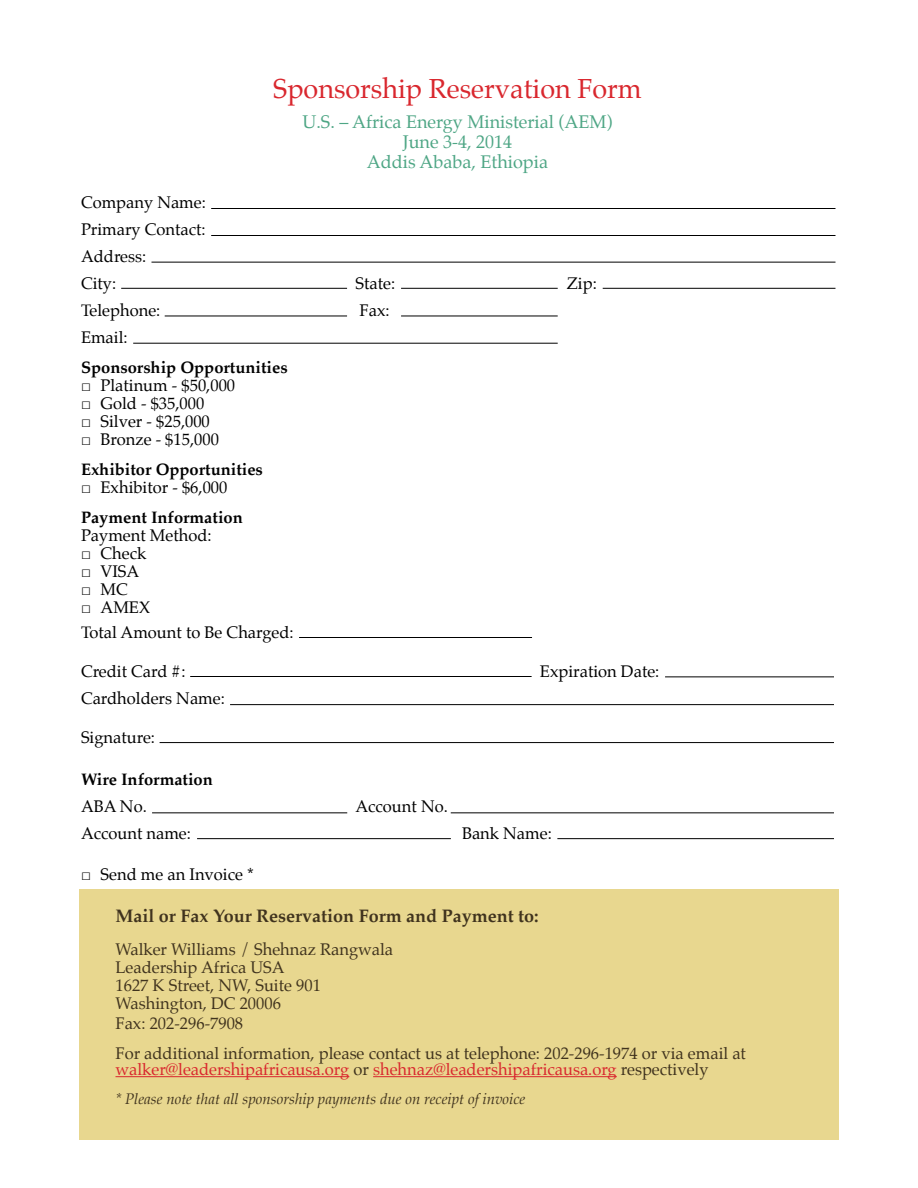
<style>
.page{position:relative;width:918px;height:1188px;background:#fff}
.page>*{position:absolute;margin:0;border:0;box-sizing:border-box;transform-origin:0 0}
.t1{font:27px "Palatino";color:#d9272e}
.t2{font:18px/20.1px "Palatino";color:#4ea685;text-align:center}
.t3{font:700 18px "Palatino";color:#40331e}
.t4{font:16.5px/27px "Palatino";color:#000}
.t5{font:16.5px/18px "Palatino";color:#40331e}
.t6{font:700 16.5px/30px "Palatino";color:#000}
.t7{font:16.5px "Palatino";color:#d9272e}
.t8{font:italic 15px "Palatino";color:#40331e}
.s1{font-family:"Times New Roman";font-weight:400}
.s2{font-weight:400}
.s3{font-family:"Times New Roman"}
.s4{color:#40331e}
</style>
<div class="page">
<div style="left:80px;top:889px;width:759px;height:250px;background:#e8d78f"></div>
<hr style="left:116px;top:1076px;width:233px;height:1px;background:#d9272e">
<hr style="left:373px;top:1076px;width:244px;height:1px;background:#d9272e">
<hr style="left:211px;top:208px;width:625px;height:1px;background:#000">
<hr style="left:211px;top:235px;width:625px;height:1px;background:#000">
<hr style="left:152px;top:262px;width:684px;height:1px;background:#000">
<hr style="left:121px;top:288px;width:226px;height:1px;background:#000">
<hr style="left:165px;top:316px;width:182px;height:1px;background:#000">
<hr style="left:401px;top:288px;width:157px;height:1px;background:#000">
<hr style="left:401px;top:316px;width:157px;height:1px;background:#000">
<hr style="left:603px;top:288px;width:232px;height:1px;background:#000">
<hr style="left:133px;top:343px;width:425px;height:1px;background:#000">
<hr style="left:299px;top:637px;width:233px;height:1px;background:#000">
<hr style="left:190px;top:676px;width:342px;height:1px;background:#000">
<hr style="left:665px;top:676px;width:169px;height:1px;background:#000">
<hr style="left:230px;top:704px;width:604px;height:1px;background:#000">
<hr style="left:160px;top:742px;width:674px;height:1px;background:#000">
<hr style="left:152px;top:812px;width:195px;height:1px;background:#000">
<hr style="left:197px;top:838px;width:254px;height:1px;background:#000">
<hr style="left:451px;top:812px;width:383px;height:1px;background:#000">
<hr style="left:557px;top:838px;width:277px;height:1px;background:#000">
<p class="t4" style="left:81px;top:189px;width:126px">Company Name:<br>Primary Contact:<br>Address:<br>City:</p>
<h1 class="t1" style="left:273px;top:66px;width:370px">Sponsorship Reservation Form</h1>
<p class="t2" style="left:302px;top:112px;width:312px">U.S. – Africa Energy Ministerial (AEM)<br>June 3-4, 2014<br>Addis Ababa, Ethiopia</p>
<p class="t4" style="left:355px;top:270px;width:41px">State:</p>
<p class="t4" style="left:567px;top:270px;width:31px">Zip:</p>
<p class="t4" style="left:81px;top:297px;width:81px">Telephone:</p>
<p class="t4" style="left:360px;top:297px;width:32px">Fax:</p>
<p class="t4" style="left:81px;top:324px;width:48px">Email:</p>
<p class="t6" style="left:81px;top:352px;width:208px">Sponsorship Opportunities</p>
<p class="t4" style="left:81px;top:372px;width:156px">□ Platinum - $50,000</p>
<p class="t4" style="left:81px;top:390px;width:125px">□ Gold - $35,000</p>
<p class="t4" style="left:81px;top:408px;width:130px">□ Silver - $25,000</p>
<p class="t4" style="left:81px;top:426px;width:139px">□ Bronze - $15,000</p>
<p class="t6" style="left:81px;top:454px;width:183px">Exhibitor Opportunities</p>
<p class="t6" style="left:81px;top:472px;width:163px"><span class="s1">□</span> <span class="s2">Exhibitor - $6,000<br></span>Payment Information</p>
<p class="t4" style="left:81px;top:522px;width:132px">Payment Method:</p>
<p class="t4" style="left:81px;top:540px;width:67px"><span class="s3">□</span> Check</p>
<p class="t4" style="left:81px;top:558px;width:60px"><span class="s3">□</span> VISA</p>
<p class="t4" style="left:81px;top:576px;width:48px"><span class="s3">□</span> MC</p>
<p class="t4" style="left:81px;top:594px;width:214px;line-height:25.5px"><span class="s3">□</span> AMEX<br>Total Amount to Be Charged:</p>
<p class="t4" style="left:81px;top:658px;width:106px">Credit Card #:</p>
<p class="t4" style="left:540px;top:658px;width:121px">Expiration Date:</p>
<p class="t4" style="left:81px;top:685px;width:145px">Cardholders Name:</p>
<p class="t4" style="left:81px;top:724px;width:76px">Signature:</p>
<p class="t6" style="left:81px;top:764px;width:133px">Wire Information</p>
<p class="t4" style="left:81px;top:793px;width:67px">ABA No.</p>
<p class="t4" style="left:355px;top:793px;width:94px">Account No.</p>
<p class="t4" style="left:81px;top:820px;width:112px">Account name:</p>
<p class="t4" style="left:462px;top:820px;width:91px">Bank Name:</p>
<p class="t4" style="left:81px;top:861px;width:174px"><span class="s3">□</span> Send me an Invoice *</p>
<p class="t3" style="left:116px;top:901px;width:425px">Mail or Fax Your Reservation Form and Payment to:</p>
<p class="t5" style="left:116px;top:940px;width:279px">Walker Williams / Shehnaz Rangwala<br>Leadership Africa USA<br>1627 K Street, NW, Suite 901<br>Washington, DC 20006</p>
<p class="t5" style="left:116px;top:1008px;width:632px;line-height:30.6px">Fax: 202-296-7908<br>For additional information, please contact us at telephone: 202-296-1974 or via email at</p>
<p class="t7" style="left:116px;top:1056px;width:595px">walker@leadershipafricausa.org <span class="s4">or</span> shehnaz@leadershipafricausa.org <span class="s4">respectively</span></p>
<p class="t8" style="left:116px;top:1086px;width:411px">* Please note that all sponsorship payments due on receipt of invoice</p>
</div>
